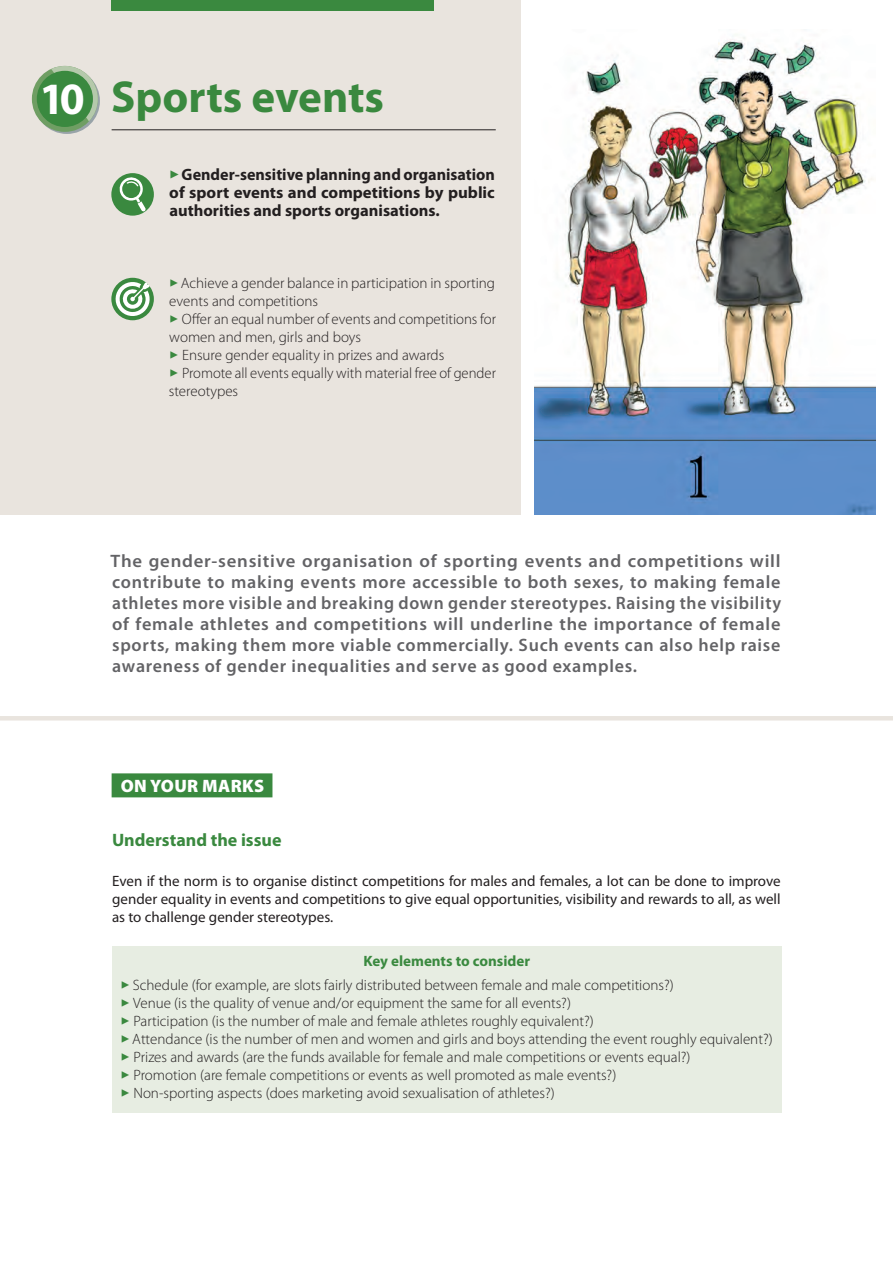
<style>
.page{position:relative;width:893px;height:1263px;background:#fff}
.page>*{position:absolute;margin:0;border:0;box-sizing:border-box;transform-origin:0 0}
.t1{font:700 45px "Myriad Pro";color:#3a893f}
.t2{font:700 45px "Myriad Pro";color:#fff}
.t3{font:600 18px/21px "Myriad Pro";letter-spacing:.04em;color:#636366;text-align:justify;scale:1.04 1}
.t4{font:700 18px "Myriad Pro";color:#3a893f}
.t5{font:900 18px "Myriad Pro";letter-spacing:.02em;color:#fff}
.t6{font:700 16.5px/18px "Myriad Pro";color:#231f20;text-align:justify}
.t7{font:300 15px/18px "Myriad Pro";color:#231f20}
.t8{font:15px/18px "Myriad Pro";color:#231f20;text-align:justify}
.t9{font:700 15px "Myriad Pro";color:#3a893f}
.s1{color:#3a893f}
</style>
<div class="page">
<div style="left:0;top:0;width:893px;height:515px;background:#e9e4de"></div>
<hr style="left:112px;top:129px;width:384px;height:1px;background:#231f20">
<div style="left:522px;top:0;width:371px;height:515px;background:#fff"></div>
<img style="left:534px;top:37px;width:342px;height:478px">
<div style="left:112px;top:0;width:322px;height:11px;background:#3a893f"></div>
<svg style="left:111px;top:278px;width:43px;height:42px"></svg>
<svg style="left:114px;top:280px;width:37px;height:38px"></svg>
<div style="left:111px;top:173px;width:43px;height:43px;background:#3a893f;border-radius:50%"></div>
<svg style="left:118px;top:176px;width:28px;height:36px"></svg>
<div style="left:112px;top:773px;width:160px;height:24px;background:#3a893f"></div>
<div style="left:112px;top:946px;width:669px;height:166px;background:#e7ede2"></div>
<svg style="left:34px;top:68px;width:66px;height:66px"></svg>
<div style="left:32px;top:66px;width:66px;height:66px;background:#6f9e63;border-radius:50%"></div>
<svg style="left:51px;top:66px;width:47px;height:55px"></svg>
<div style="left:37px;top:71px;width:56px;height:56px;background:#3a893f;border-radius:50%"></div>
<hr style="left:0;top:716px;width:893px;height:4px;background:#e9e4de">
<h1 class="t2" style="left:39px;top:74px;width:47px">10</h1>
<h1 class="t1" style="left:111px;top:72px;width:274px">Sports events</h1>
<p class="t6" style="left:169px;top:166px;width:327px"><span class="s1">✓</span>Gender-sensitive planning and organisation of sport events and competitions by public authorities and sports organisations.</p>
<p class="t7" style="left:169px;top:274px;width:327px"><span class="s1">✓</span>Achieve a gender balance in participation in sporting events and competitions</p>
<p class="t7" style="left:169px;top:310px;width:328px"><span class="s1">✓</span> Offer an equal number of events and competitions for women and men, girls and boys</p>
<p class="t7" style="left:169px;top:346px;width:277px"><span class="s1">✓</span> Ensure gender equality in prizes and awards</p>
<p class="t7" style="left:169px;top:364px;width:329px"><span class="s1">✓</span> Promote all events equally with material free of gender stereotypes</p>
<p class="t3" style="left:111px;top:551px;width:646px">The gender-sensitive organisation of sporting events and competitions will contribute to making events more accessible to both sexes, to making female athletes more visible and breaking down gender stereotypes. Raising the visibility of female athletes and competitions will underline the importance of female sports, making them more viable commercially. Such events can also help raise awareness of gender inequalities and serve as good examples.</p>
<p class="t5" style="left:121px;top:776px;width:145px">ON YOUR MARKS</p>
<p class="t4" style="left:112px;top:830px;width:171px">Understand the issue</p>
<p class="t8" style="left:112px;top:872px;width:670px">Even if the norm is to organise distinct competitions for males and females, a lot can be done to improve gender equality in events and competitions to give equal opportunities, visibility and rewards to all, as well as to challenge gender stereotypes.</p>
<p class="t9" style="left:363px;top:952px;width:168px">Key elements to consider</p>
<p class="t7" style="left:121px;top:976px;width:555px"><span class="s1">✓</span>Schedule (for example, are slots fairly distributed between female and male competitions?)</p>
<p class="t7" style="left:121px;top:994px;width:452px"><span class="s1">✓</span> Venue (is the quality of venue and/or equipment the same for all events?)</p>
<p class="t7" style="left:121px;top:1012px;width:475px"><span class="s1">✓</span> Participation (is the number of male and female athletes roughly equivalent?)</p>
<p class="t7" style="left:121px;top:1030px;width:654px"><span class="s1">✓</span>Attendance (is the number of men and women and girls and boys attending the event roughly equivalent?)</p>
<p class="t7" style="left:121px;top:1048px;width:571px"><span class="s1">✓</span> Prizes and awards (are the funds available for female and male competitions or events equal?)</p>
<p class="t7" style="left:121px;top:1066px;width:497px"><span class="s1">✓</span> Promotion (are female competitions or events as well promoted as male events?)</p>
<p class="t7" style="left:121px;top:1084px;width:436px"><span class="s1">✓</span> Non-sporting aspects (does marketing avoid sexualisation of athletes?)</p>
</div>
